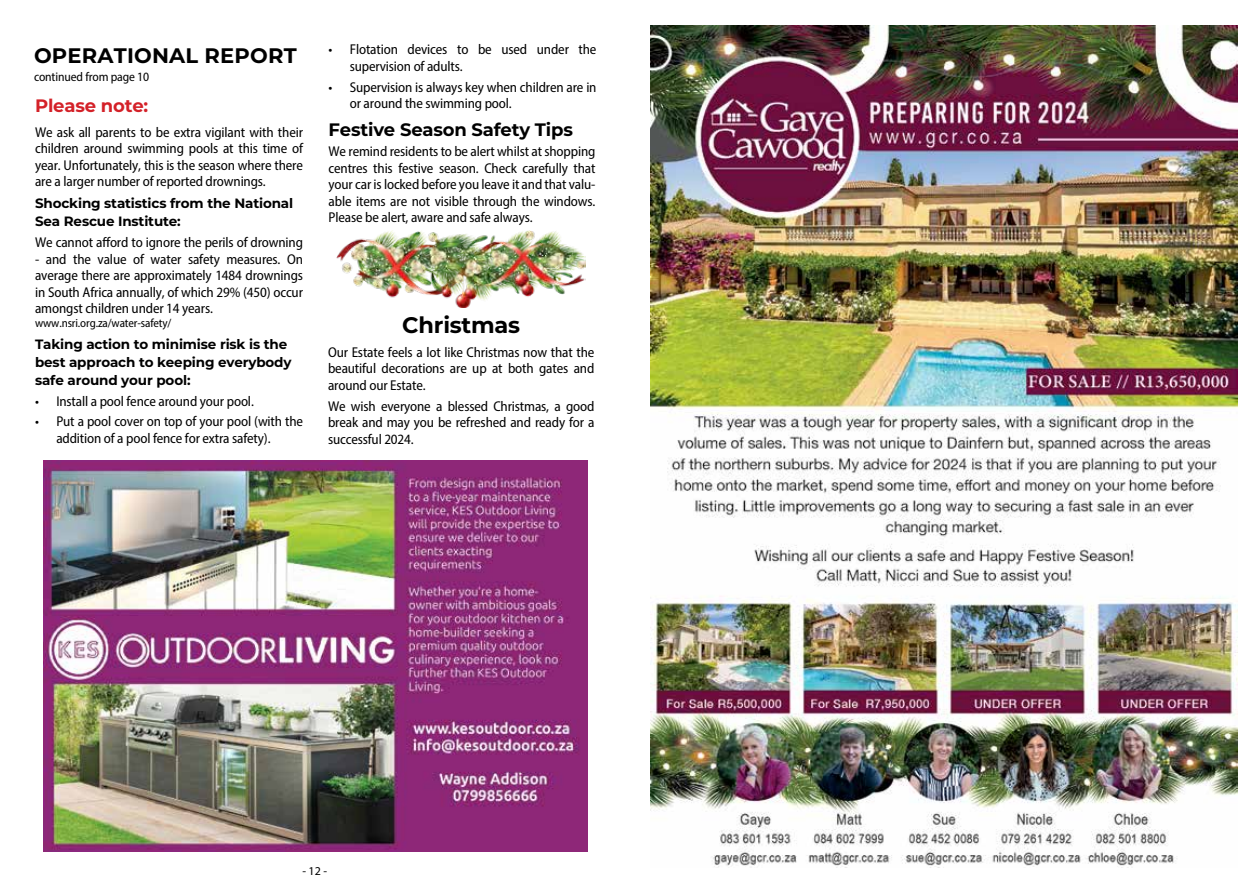
<style>
.page{position:relative;width:1259px;height:893px;background:#fff}
.page>*{position:absolute;margin:0;border:0;box-sizing:border-box;transform-origin:0 0}
.t1{font:700 22.5px "Montserrat";letter-spacing:-.01em;color:#000}
.t2{font:700 21px "Montserrat";letter-spacing:.01em;color:#000}
.t3{font:700 18px "Montserrat";letter-spacing:-.01em;color:#000}
.t4{font:700 18px "Montserrat";letter-spacing:-.01em;color:#d42128}
.t5{font:semi-condensed 14.25px/16.5px "Myriad Pro";letter-spacing:-.01em;color:#000;text-align:justify}
.t6{font:700 13.5px/18px "Montserrat";letter-spacing:-.01em;color:#000}
.t7{font:semi-condensed 12.75px "Myriad Pro";letter-spacing:-.01em;color:#000}
.t8{font:semi-condensed 12px "Myriad Pro";letter-spacing:-.01em;color:#000}
.t9{font:12px "Myriad Pro";color:#000}
</style>
<div class="page">
<img style="left:336px;top:231px;width:250px;height:77px">
<img style="left:651px;top:25px;width:586px;height:842px">
<img style="left:44px;top:461px;width:544px;height:391px">
<h2 class="t2" style="left:34px;top:40px;width:264px">OPERATIONAL REPORT</h2>
<p class="t7" style="left:34px;top:69px;width:117px">continued from page 10</p>
<p class="t4" style="left:35px;top:92px;width:115px">Please note:</p>
<p class="t5" style="left:35px;top:123px;width:269px">We ask all parents to be extra vigilant with their children around swimming pools at this time of year. Unfortunately, this is the season where there are a larger number of reported drownings.</p>
<p class="t6" style="left:35px;top:194px;width:259px">Shocking statistics from the National<br>Sea Rescue Institute:</p>
<p class="t5" style="left:35px;top:234px;width:269px">We cannot afford to ignore the perils of drowning</p>
<p class="t5" style="left:35px;top:250px;width:269px">- and the value of water safety measures. On average there are approximately 1484 drownings in South Africa annually, of which 29% (450) occur amongst children under 14 years.</p>
<p class="t8" style="left:35px;top:315px;width:138px">www.nsri.org.za/water-safety/</p>
<p class="t6" style="left:35px;top:334px;width:258px">Taking action to minimise risk is the best approach to keeping everybody safe around your pool:</p>
<p class="t5" style="left:35px;top:392px;width:220px">• Install a pool fence around your pool.</p>
<p class="t5" style="left:56px;top:413px;width:248px;text-indent:-21px">• Put a pool cover on top of your pool (with the addition of a pool fence for extra safety).</p>
<p class="t5" style="left:350px;top:41px;width:248px;text-indent:-21px">• Flotation devices to be used under the supervision of adults.</p>
<p class="t5" style="left:350px;top:79px;width:248px;text-indent:-21px">• Supervision is always key when children are in or around the swimming pool.</p>
<p class="t3" style="left:328px;top:116px;width:246px">Festive Season Safety Tips</p>
<p class="t5" style="left:328px;top:143px;width:268px">We remind residents to be alert whilst at shopping centres this festive season. Check carefully that your car is locked before you leave it and that valu&shy;able items are not visible through the windows.<br>Please be alert, aware and safe always.</p>
<h1 class="t1" style="left:402px;top:309px;width:119px">Christmas</h1>
<p class="t5" style="left:328px;top:343px;width:268px">Our Estate feels a lot like Christmas now that the beautiful decorations are up at both gates and around our Estate.</p>
<p class="t5" style="left:328px;top:397px;width:268px">We wish everyone a blessed Christmas, a good break and may you be refreshed and ready for a successful 2024.</p>
<p class="t9" style="left:302px;top:864px;width:26px">- 12 -</p>
</div>
